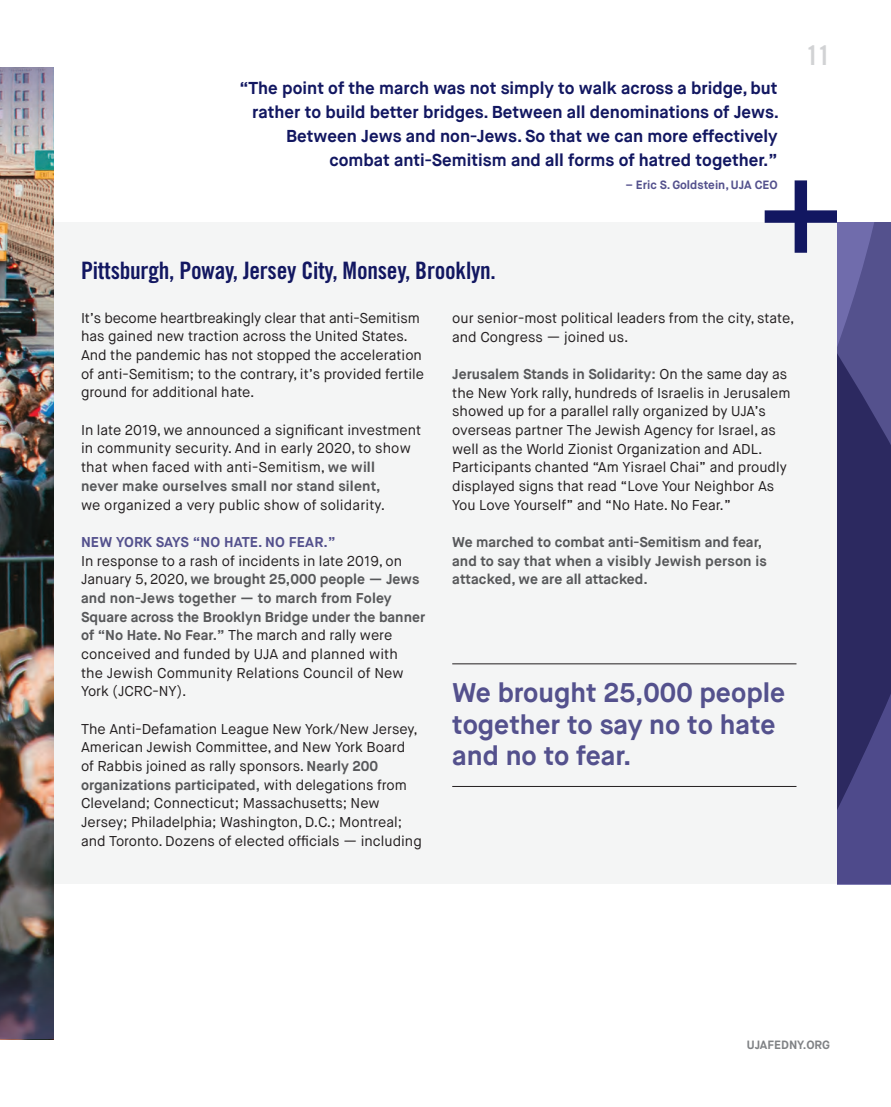
<style>
.page{position:relative;width:891px;height:1107px;background:#fff}
.page>*{position:absolute;margin:0;border:0;box-sizing:border-box;transform-origin:0 0}
.T{font:700 27px/31.2px "Maison Neue";color:#54518d}
.t1{font:27px "Trade Gothic Bold Cond Twenty";color:#d1d2d4}
.Intro_Text{font:24px "Trade Gothic Bold Cond Twenty";letter-spacing:-.01em;color:#121761}
.Quote_Right_Aligned{font:700 17.25px/24px "Maison Neue";color:#121761;text-align:right}
.T-2{font:14.25px/18.8px "Maison Neue";color:#231f20}
.T-3{font:700 14.25px/18.8px "Maison Neue";color:#57585a}
.H3_B{font:700 14.25px "Maison Neue";letter-spacing:.01em;color:#54518d}
.Attribute_A{font:700 12px "Maison Neue";color:#54518d}
.t2{font:700 12px "Maison Neue";color:#808285}
.s1{font-weight:700;color:#57585a}
</style>
<div class="page">
<div style="left:14px;top:223px;width:877px;height:661px;background:#f4f5f5"></div>
<img style="left:0;top:202px;width:54px;height:702px">
<svg style="left:765px;top:180px;width:126px;height:704px"></svg>
<hr style="left:452px;top:663px;width:344px;height:1px;background:#231f20">
<hr style="left:452px;top:786px;width:344px;height:1px;background:#231f20">
<img style="left:0;top:904px;width:54px;height:136px">
<img style="left:0;top:68px;width:54px;height:134px">
<p class="Quote_Right_Aligned" style="left:239px;top:76px;width:541px">“The point of the march was not simply to walk across a bridge, but rather to build better bridges. Between all denominations of Jews.<br>Between Jews and non-Jews. So that we can more effectively combat anti-Semitism and all forms of hatred together.”</p>
<p class="Attribute_A" style="left:626px;top:177px;width:153px">– Eric S. Goldstein, UJA CEO</p>
<h1 class="t1" style="left:806px;top:39px;width:25px">11</h1>
<p class="Intro_Text" style="left:81px;top:256px;width:416px">Pittsburgh, Poway, Jersey City, Monsey, Brooklyn.</p>
<p class="T-2" style="left:81px;top:309px;width:345px">It’s become heartbreakingly clear that anti-Semitism has gained new traction across the United States.<br>And the pandemic has not stopped the acceleration of anti-Semitism; to the contrary, it’s provided fertile ground for additional hate.</p>
<p class="T-2" style="left:81px;top:421px;width:342px">In late 2019, we announced a significant investment in community security. And in early 2020, to show that when faced with anti-Semitism, <span class="s1">we will<br>never make ourselves small nor stand silent,<br></span>we organized a very public show of solidarity.</p>
<p class="H3_B" style="left:81px;top:533px;width:256px">NEW YORK SAYS “NO HATE. NO FEAR.”</p>
<p class="T-2" style="left:81px;top:551px;width:346px">In response to a rash of incidents in late 2019, on January 5, 2020, <span class="s1">we brought 25,000 people — Jews and non-Jews together — to march from Foley Square across the Brooklyn Bridge under the banner of “No Hate. No Fear.”</span> The march and rally were conceived and funded by UJA and planned with<br>the Jewish Community Relations Council of New York (JCRC-NY).</p>
<p class="T-2" style="left:81px;top:719px;width:342px">The Anti-Defamation League New York/New Jersey, American Jewish Committee, and New York Board<br>of Rabbis joined as rally sponsors. <span class="s1">Nearly 200 organizations participated,</span> with delegations from Cleveland; Connecticut; Massachusetts; New Jersey; Philadelphia; Washington, D.C.; Montreal; and Toronto. Dozens of elected officials — including</p>
<p class="T-2" style="left:452px;top:309px;width:344px">our senior-most political leaders from the city, state, and Congress — joined us.</p>
<p class="T-2" style="left:452px;top:365px;width:340px"><span class="s1">Jerusalem Stands in Solidarity:</span> On the same day as the New York rally, hundreds of Israelis in Jerusalem showed up for a parallel rally organized by UJA’s overseas partner The Jewish Agency for Israel, as well as the World Zionist Organization and ADL.<br>Participants chanted “Am Yisrael Chai” and proudly displayed signs that read “Love Your Neighbor As You Love Yourself” and “No Hate. No Fear.”</p>
<p class="T-3" style="left:452px;top:533px;width:316px">We marched to combat anti-Semitism and fear, and to say that when a visibly Jewish person is attacked, we are all attacked.</p>
<p class="T" style="left:452px;top:678px;width:335px">We brought 25,000 people together to say no to hate and no to fear.</p>
<p class="t2" style="left:747px;top:1037px;width:85px">UJAFEDNY.ORG</p>
</div>
